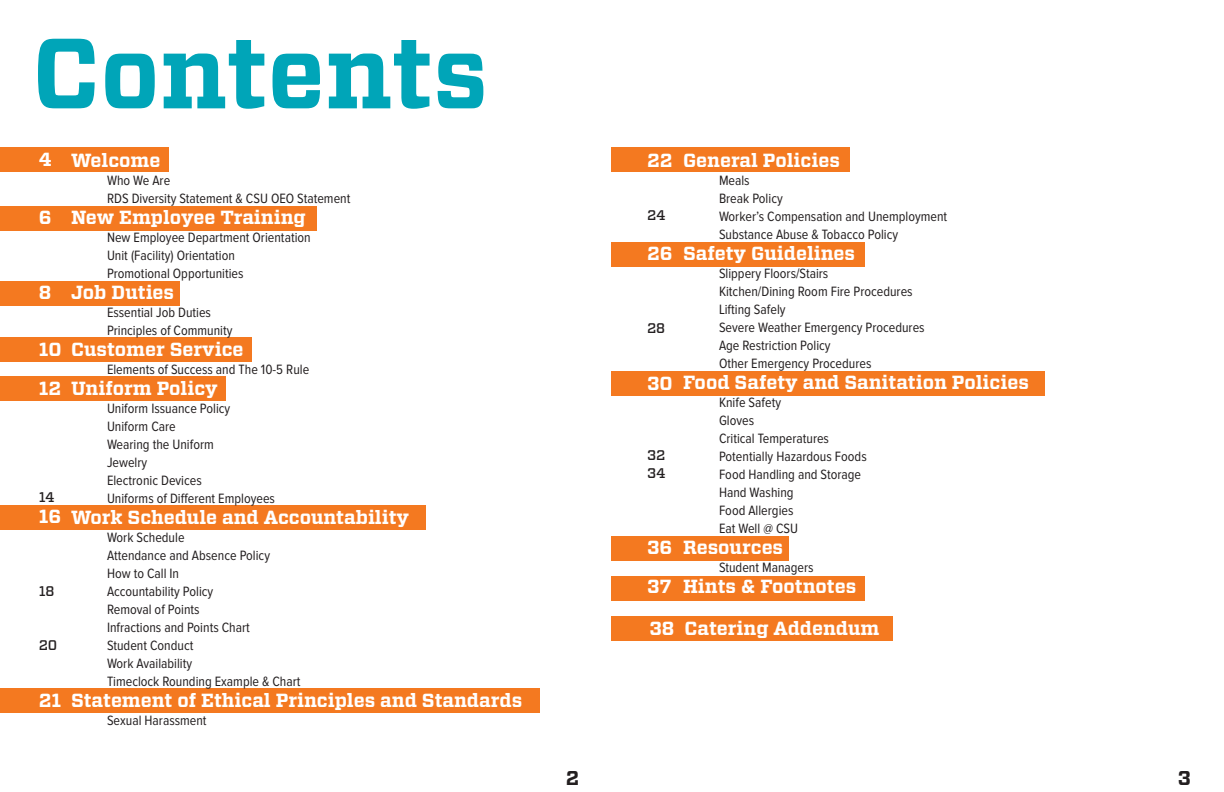
<style>
.page{position:relative;width:1224px;height:792px;background:#fff}
.page>*{position:absolute;margin:0;border:0;box-sizing:border-box;transform-origin:0 0}
.title_light_color{font:700 99.5px "Vitesse";color:#00a5b8}
.t1{font:700 20px "Vitesse";color:#231f20}
.table_of_contents_bold{font:700 19px "Vitesse";color:#fff}
.table_contents_soft{font:14px "Proxima Nova Cond";color:#231f20}
.table_of_contents_bold-2{font:500 14px "Vitesse";color:#231f20}
</style>
<div class="page">
<div style="left:0;top:148px;width:169px;height:24px;background:#f47920"></div>
<div style="left:0;top:206px;width:316px;height:24px;background:#f47920"></div>
<div style="left:0;top:281px;width:180px;height:24px;background:#f47920"></div>
<div style="left:0;top:337px;width:251px;height:25px;background:#f47920"></div>
<div style="left:0;top:376px;width:226px;height:24px;background:#f47920"></div>
<div style="left:0;top:505px;width:425px;height:24px;background:#f47920"></div>
<div style="left:611px;top:147px;width:239px;height:25px;background:#f47920"></div>
<div style="left:0;top:688px;width:539px;height:25px;background:#f47920"></div>
<div style="left:611px;top:536px;width:178px;height:24px;background:#f47920"></div>
<div style="left:611px;top:576px;width:254px;height:24px;background:#f47920"></div>
<div style="left:611px;top:371px;width:433px;height:25px;background:#f47920"></div>
<div style="left:611px;top:242px;width:254px;height:25px;background:#f47920"></div>
<div style="left:611px;top:616px;width:282px;height:24px;background:#f47920"></div>
<p class="title_light_color" style="left:32px;top:7px;width:458px">Contents</p>
<p class="table_of_contents_bold" style="left:39px;top:147px;width:15px">4</p>
<p class="table_of_contents_bold" style="left:39px;top:205px;width:14px">6</p>
<p class="table_of_contents_bold" style="left:39px;top:280px;width:14px">8</p>
<p class="table_of_contents_bold" style="left:39px;top:337px;width:24px">10</p>
<p class="table_of_contents_bold" style="left:39px;top:376px;width:24px">12</p>
<p class="table_of_contents_bold-2" style="left:39px;top:488px;width:17px">14</p>
<p class="table_of_contents_bold" style="left:39px;top:504px;width:24px">16</p>
<p class="table_of_contents_bold-2" style="left:39px;top:582px;width:17px">18</p>
<p class="table_of_contents_bold-2" style="left:39px;top:636px;width:20px">20</p>
<p class="table_of_contents_bold" style="left:39px;top:688px;width:24px">21</p>
<p class="table_of_contents_bold" style="left:71px;top:148px;width:91px">Welcome</p>
<p class="table_contents_soft" style="left:107px;top:173px;width:65px">Who We Are</p>
<p class="table_contents_soft" style="left:107px;top:191px;width:245px">RDS Diversity Statement &amp; CSU OEO Statement</p>
<p class="table_of_contents_bold" style="left:71px;top:205px;width:236px">New Employee Training</p>
<p class="table_contents_soft" style="left:107px;top:230px;width:205px">New Employee Department Orientation</p>
<p class="table_contents_soft" style="left:107px;top:248px;width:129px">Unit (Facility) Orientation</p>
<p class="table_contents_soft" style="left:107px;top:266px;width:138px">Promotional Opportunities</p>
<p class="table_of_contents_bold" style="left:71px;top:280px;width:105px">Job Duties</p>
<p class="table_contents_soft" style="left:107px;top:305px;width:106px">Essential Job Duties</p>
<p class="table_contents_soft" style="left:107px;top:323px;width:127px">Principles of Community</p>
<p class="table_of_contents_bold" style="left:71px;top:337px;width:174px">Customer Service</p>
<p class="table_contents_soft" style="left:107px;top:362px;width:204px">Elements of Success and The 10-5 Rule</p>
<p class="table_of_contents_bold" style="left:71px;top:376px;width:148px">Uniform Policy</p>
<p class="table_contents_soft" style="left:107px;top:401px;width:125px">Uniform Issuance Policy</p>
<p class="table_contents_soft" style="left:107px;top:419px;width:70px">Uniform Care</p>
<p class="table_contents_soft" style="left:107px;top:437px;width:108px">Wearing the Uniform</p>
<p class="table_contents_soft" style="left:107px;top:455px;width:42px">Jewelry</p>
<p class="table_contents_soft" style="left:107px;top:473px;width:96px">Electronic Devices</p>
<p class="table_contents_soft" style="left:107px;top:491px;width:169px">Uniforms of Different Employees</p>
<p class="table_of_contents_bold" style="left:71px;top:505px;width:340px">Work Schedule and Accountability</p>
<p class="table_contents_soft" style="left:107px;top:530px;width:79px">Work Schedule</p>
<p class="table_contents_soft" style="left:107px;top:548px;width:165px">Attendance and Absence Policy</p>
<p class="table_contents_soft" style="left:107px;top:566px;width:74px">How to Call In</p>
<p class="table_contents_soft" style="left:107px;top:584px;width:108px">Accountability Policy</p>
<p class="table_contents_soft" style="left:107px;top:602px;width:94px">Removal of Points</p>
<p class="table_contents_soft" style="left:107px;top:620px;width:144px">Infractions and Points Chart</p>
<p class="table_contents_soft" style="left:107px;top:638px;width:88px">Student Conduct</p>
<p class="table_contents_soft" style="left:107px;top:656px;width:87px">Work Availability</p>
<p class="table_contents_soft" style="left:107px;top:674px;width:195px">Timeclock Rounding Example &amp; Chart</p>
<p class="table_of_contents_bold" style="left:71px;top:688px;width:453px">Statement of Ethical Principles and Standards</p>
<p class="table_contents_soft" style="left:107px;top:713px;width:101px">Sexual Harassment</p>
<p class="table_of_contents_bold" style="left:683px;top:148px;width:158px">General Policies</p>
<p class="table_contents_soft" style="left:719px;top:173px;width:32px">Meals</p>
<p class="table_contents_soft" style="left:719px;top:191px;width:65px">Break Policy</p>
<p class="table_contents_soft" style="left:719px;top:209px;width:230px">Worker’s Compensation and Unemployment</p>
<p class="table_contents_soft" style="left:719px;top:227px;width:181px">Substance Abuse &amp; Tobacco Policy</p>
<p class="table_of_contents_bold" style="left:683px;top:241px;width:174px">Safety Guidelines</p>
<p class="table_contents_soft" style="left:719px;top:266px;width:111px">Slippery Floors/Stairs</p>
<p class="table_contents_soft" style="left:719px;top:284px;width:195px">Kitchen/Dining Room Fire Procedures</p>
<p class="table_contents_soft" style="left:719px;top:302px;width:68px">Lifting Safely</p>
<p class="table_contents_soft" style="left:719px;top:320px;width:207px">Severe Weather Emergency Procedures</p>
<p class="table_contents_soft" style="left:719px;top:338px;width:113px">Age Restriction Policy</p>
<p class="table_contents_soft" style="left:719px;top:356px;width:154px">Other Emergency Procedures</p>
<p class="table_of_contents_bold" style="left:683px;top:370px;width:347px">Food Safety and Sanitation Policies</p>
<p class="table_contents_soft" style="left:719px;top:395px;width:64px">Knife Safety</p>
<p class="table_contents_soft" style="left:719px;top:413px;width:37px">Gloves</p>
<p class="table_contents_soft" style="left:719px;top:431px;width:112px">Critical Temperatures</p>
<p class="table_contents_soft" style="left:719px;top:449px;width:149px">Potentially Hazardous Foods</p>
<p class="table_contents_soft" style="left:719px;top:467px;width:144px">Food Handling and Storage</p>
<p class="table_contents_soft" style="left:719px;top:485px;width:76px">Hand Washing</p>
<p class="table_contents_soft" style="left:719px;top:503px;width:76px">Food Allergies</p>
<p class="table_contents_soft" style="left:719px;top:521px;width:81px">Eat Well @ CSU</p>
<p class="table_of_contents_bold" style="left:683px;top:535px;width:102px">Resources</p>
<p class="table_contents_soft" style="left:719px;top:560px;width:96px">Student Managers</p>
<p class="table_of_contents_bold" style="left:683px;top:574px;width:175px">Hints &amp; Footnotes</p>
<p class="table_of_contents_bold" style="left:647px;top:147px;width:27px">22</p>
<p class="table_of_contents_bold-2" style="left:647px;top:206px;width:20px">24</p>
<p class="table_of_contents_bold" style="left:647px;top:240px;width:27px">26</p>
<p class="table_of_contents_bold-2" style="left:647px;top:319px;width:20px">28</p>
<p class="table_of_contents_bold" style="left:647px;top:370px;width:27px">30</p>
<p class="table_of_contents_bold-2" style="left:647px;top:446px;width:20px">32</p>
<p class="table_of_contents_bold-2" style="left:647px;top:464px;width:20px">34</p>
<p class="table_of_contents_bold" style="left:647px;top:534px;width:27px">36</p>
<p class="table_of_contents_bold" style="left:647px;top:573px;width:26px">37</p>
<p class="table_of_contents_bold" style="left:649px;top:616px;width:231px">38 Catering Addendum</p>
<h2 class="t1" style="left:566px;top:765px;width:15px">2</h2>
<h2 class="t1" style="left:1178px;top:765px;width:15px">3</h2>
</div>
